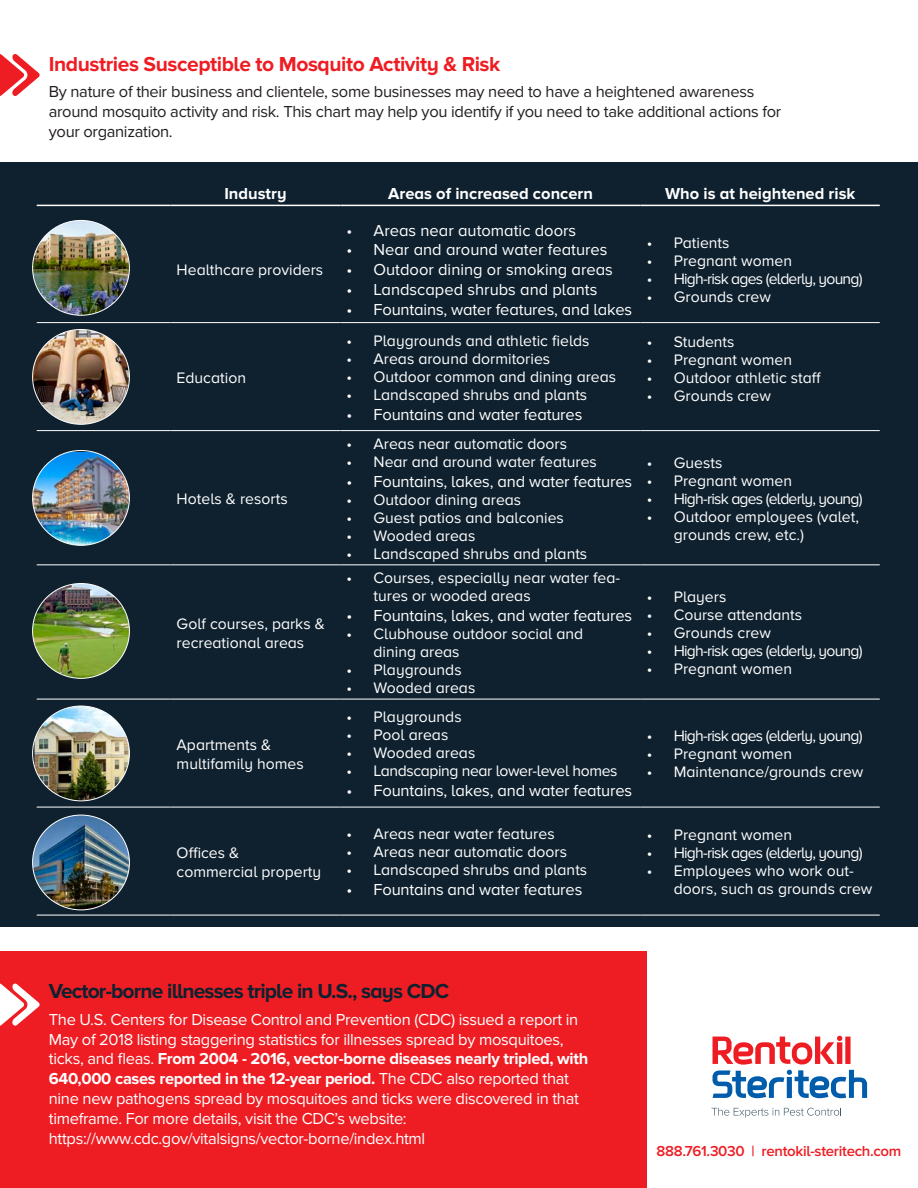
<style>
.page{position:relative;width:918px;height:1188px;background:#fff}
.page>*{position:absolute;margin:0;border:0;box-sizing:border-box;transform-origin:0 0}
.t1{font:700 21px "Proxima Nova A";letter-spacing:-.02em;color:#ee1d23}
.t2{font:700 21px "Proxima Nova A";letter-spacing:-.04em;color:#0f212f}
.t3{font:16.5px/19.8px "Proxima Nova";letter-spacing:-.02em;color:#fff}
.t4{font:16.5px "Proxima Nova A";letter-spacing:-.01em;color:#fff}
.t5{font:16.5px/19.8px "Proxima Nova";letter-spacing:-.02em;color:#231f20}
.t6{font:700 16.5px "Proxima Nova A";color:#fff}
.t7{font:15.75px/18px "Proxima Nova A";color:#fff}
.t8{font:15.75px "Proxima Nova A";letter-spacing:-.05em;color:#fff}
.t9{font:15.75px "Proxima Nova A";letter-spacing:-.025em;color:#fff}
.t10{font:600 15px "Proxima Nova A";letter-spacing:-.02em;color:#ee1d23}
.s1{font-weight:700}
</style>
<div class="page">
<div style="left:0;top:163px;width:918px;height:764px;background:#0f212f"></div>
<svg style="left:0;top:54px;width:40px;height:42px"></svg>
<hr style="left:37px;top:322px;width:134px;height:1px;background:#fff">
<hr style="left:171px;top:322px;width:170px;height:1px;background:#fff">
<hr style="left:341px;top:322px;width:300px;height:1px;background:#fff">
<hr style="left:641px;top:322px;width:239px;height:1px;background:#fff">
<hr style="left:37px;top:430px;width:134px;height:1px;background:#fff">
<hr style="left:171px;top:430px;width:170px;height:1px;background:#fff">
<hr style="left:341px;top:430px;width:300px;height:1px;background:#fff">
<hr style="left:641px;top:430px;width:239px;height:1px;background:#fff">
<hr style="left:37px;top:565px;width:134px;height:1px;background:#fff">
<hr style="left:171px;top:565px;width:170px;height:1px;background:#fff">
<hr style="left:341px;top:565px;width:300px;height:1px;background:#fff">
<hr style="left:641px;top:565px;width:239px;height:1px;background:#fff">
<hr style="left:37px;top:699px;width:134px;height:1px;background:#fff">
<hr style="left:171px;top:699px;width:170px;height:1px;background:#fff">
<hr style="left:341px;top:699px;width:300px;height:1px;background:#fff">
<hr style="left:641px;top:699px;width:239px;height:1px;background:#fff">
<hr style="left:37px;top:807px;width:134px;height:1px;background:#fff">
<hr style="left:171px;top:807px;width:170px;height:1px;background:#fff">
<hr style="left:341px;top:807px;width:300px;height:1px;background:#fff">
<hr style="left:641px;top:807px;width:239px;height:1px;background:#fff">
<hr style="left:37px;top:915px;width:134px;height:1px;background:#fff">
<hr style="left:171px;top:915px;width:170px;height:1px;background:#fff">
<hr style="left:341px;top:915px;width:300px;height:1px;background:#fff">
<hr style="left:641px;top:915px;width:239px;height:1px;background:#fff">
<hr style="left:37px;top:205px;width:134px;height:1px;background:#fff">
<hr style="left:171px;top:205px;width:170px;height:1px;background:#fff">
<hr style="left:341px;top:205px;width:300px;height:1px;background:#fff">
<hr style="left:641px;top:205px;width:239px;height:1px;background:#fff">
<div style="left:0;top:951px;width:646px;height:237px;background:#ee1d23"></div>
<svg style="left:0;top:984px;width:40px;height:42px"></svg>
<svg style="left:713px;top:1036px;width:154px;height:62px"></svg>
<svg style="left:711px;top:1108px;width:130px;height:10px"></svg>
<img style="left:33px;top:220px;width:96px;height:95px">
<img style="left:33px;top:329px;width:96px;height:95px">
<img style="left:33px;top:452px;width:96px;height:93px">
<img style="left:33px;top:584px;width:96px;height:94px">
<img style="left:35px;top:706px;width:94px;height:95px">
<img style="left:33px;top:815px;width:96px;height:95px">
<h1 class="t1" style="left:49px;top:52px;width:453px">Industries Susceptible to Mosquito Activity &amp; Risk</h1>
<p class="t5" style="left:49px;top:82px;width:734px">By nature of their business and clientele, some businesses may need to have a heightened awareness around mosquito activity and risk. This chart may help you identify if you need to take additional actions for your organization.</p>
<p class="t6" style="left:224px;top:184px;width:64px">Industry</p>
<p class="t6" style="left:388px;top:184px;width:206px">Areas of increased concern</p>
<p class="t6" style="left:665px;top:184px;width:192px">Who is at heightened risk</p>
<p class="t7" style="left:177px;top:261px;width:148px">Healthcare providers</p>
<p class="t7" style="left:177px;top:369px;width:71px">Education</p>
<p class="t7" style="left:177px;top:490px;width:113px">Hotels &amp; resorts</p>
<p class="t7" style="left:177px;top:615px;width:150px;line-height:18.8px">Golf courses, parks &amp; recreational areas</p>
<p class="t7" style="left:177px;top:736px;width:129px;line-height:18.8px">Apartments &amp; multifamily homes</p>
<p class="t7" style="left:177px;top:844px;width:146px;line-height:18.8px">Offices &amp; commercial property</p>
<p class="t4" style="left:347px;top:221px;width:231px">• Areas near automatic doors</p>
<p class="t4" style="left:347px;top:240px;width:263px">• Near and around water features</p>
<p class="t4" style="left:347px;top:260px;width:268px">• Outdoor dining or smoking areas</p>
<p class="t4" style="left:347px;top:280px;width:252px">• Landscaped shrubs and plants</p>
<p class="t4" style="left:347px;top:300px;width:287px">• Fountains, water features, and lakes</p>
<p class="t7" style="left:347px;top:332px;width:245px">• Playgrounds and athletic fields</p>
<p class="t7" style="left:347px;top:350px;width:205px">• Areas around dormitories</p>
<p class="t7" style="left:347px;top:368px;width:271px">• Outdoor common and dining areas</p>
<p class="t7" style="left:347px;top:386px;width:242px">• Landscaped shrubs and plants</p>
<p class="t4" style="left:347px;top:405px;width:237px">• Fountains and water features</p>
<p class="t7" style="left:347px;top:435px;width:222px">• Areas near automatic doors</p>
<p class="t7" style="left:347px;top:453px;width:252px">• Near and around water features</p>
<p class="t4" style="left:347px;top:472px;width:287px">• Fountains, lakes, and water features</p>
<p class="t7" style="left:347px;top:491px;width:176px">• Outdoor dining areas</p>
<p class="t7" style="left:347px;top:509px;width:219px">• Guest patios and balconies</p>
<p class="t7" style="left:347px;top:527px;width:130px">• Wooded areas</p>
<p class="t7" style="left:347px;top:545px;width:242px">• Landscaped shrubs and plants</p>
<p class="t7" style="left:374px;top:570px;width:248px;text-indent:-27px">• Courses, especially near water fea&shy;tures or wooded areas</p>
<p class="t4" style="left:347px;top:606px;width:287px">• Fountains, lakes, and water features</p>
<p class="t7" style="left:374px;top:625px;width:211px;text-indent:-27px">• Clubhouse outdoor social and dining areas</p>
<p class="t7" style="left:347px;top:661px;width:117px">• Playgrounds</p>
<p class="t7" style="left:347px;top:679px;width:130px">• Wooded areas</p>
<p class="t7" style="left:347px;top:709px;width:117px">• Playgrounds</p>
<p class="t7" style="left:347px;top:727px;width:103px">• Pool areas</p>
<p class="t7" style="left:347px;top:745px;width:130px">• Wooded areas</p>
<p class="t9" style="left:347px;top:762px;width:273px">• Landscaping near lower-level homes</p>
<p class="t4" style="left:347px;top:781px;width:287px">• Fountains, lakes, and water features</p>
<p class="t7" style="left:347px;top:826px;width:210px">• Areas near water features</p>
<p class="t7" style="left:347px;top:844px;width:222px">• Areas near automatic doors</p>
<p class="t7" style="left:347px;top:862px;width:242px">• Landscaped shrubs and plants</p>
<p class="t4" style="left:347px;top:880px;width:237px">• Fountains and water features</p>
<p class="t7" style="left:647px;top:234px;width:84px">• Patients</p>
<p class="t7" style="left:647px;top:252px;width:147px">• Pregnant women</p>
<p class="t8" style="left:647px;top:270px;width:217px">• High-risk ages (elderly, young)</p>
<p class="t7" style="left:647px;top:288px;width:126px">• Grounds crew</p>
<p class="t7" style="left:647px;top:333px;width:89px">• Students</p>
<p class="t7" style="left:647px;top:351px;width:147px">• Pregnant women</p>
<p class="t7" style="left:647px;top:369px;width:176px">• Outdoor athletic staff</p>
<p class="t7" style="left:647px;top:387px;width:126px">• Grounds crew</p>
<p class="t7" style="left:647px;top:454px;width:77px">• Guests</p>
<p class="t7" style="left:647px;top:472px;width:147px">• Pregnant women</p>
<p class="t8" style="left:647px;top:490px;width:217px">• High-risk ages (elderly, young)</p>
<p class="t7" style="left:674px;top:508px;width:187px;text-indent:-27px">• Outdoor employees (valet, grounds crew, etc.)</p>
<p class="t7" style="left:647px;top:589px;width:81px">• Players</p>
<p class="t7" style="left:647px;top:607px;width:157px">• Course attendants</p>
<p class="t7" style="left:647px;top:625px;width:126px">• Grounds crew</p>
<p class="t8" style="left:647px;top:642px;width:217px">• High-risk ages (elderly, young)</p>
<p class="t7" style="left:647px;top:661px;width:147px">• Pregnant women</p>
<p class="t8" style="left:647px;top:727px;width:217px">• High-risk ages (elderly, young)</p>
<p class="t7" style="left:647px;top:746px;width:147px">• Pregnant women</p>
<p class="t7" style="left:647px;top:764px;width:218px">• Maintenance/grounds crew</p>
<p class="t7" style="left:647px;top:827px;width:147px">• Pregnant women</p>
<p class="t8" style="left:647px;top:844px;width:217px">• High-risk ages (elderly, young)</p>
<p class="t7" style="left:674px;top:863px;width:200px;text-indent:-27px">• Employees who work out&shy;doors, such as grounds crew</p>
<h1 class="t2" style="left:49px;top:979px;width:402px">Vector-borne illnesses triple in U.S., says CDC</h1>
<p class="t3" style="left:49px;top:1010px;width:541px">The U.S. Centers for Disease Control and Prevention (CDC) issued a report in May of 2018 listing staggering statistics for illnesses spread by mosquitoes, ticks, and fleas. <span class="s1">From 2004 - 2016, vector-borne diseases nearly tripled, with 640,000 cases reported in the 12-year period.</span> The CDC also reported that nine new pathogens spread by mosquitoes and ticks were discovered in that timeframe. For more details, visit the CDC’s website: https://www.cdc.gov/vitalsigns/vector-borne/index.html</p>
<p class="t10" style="left:657px;top:1142px;width:246px">888.761.3030 | rentokil-steritech.com</p>
</div>
